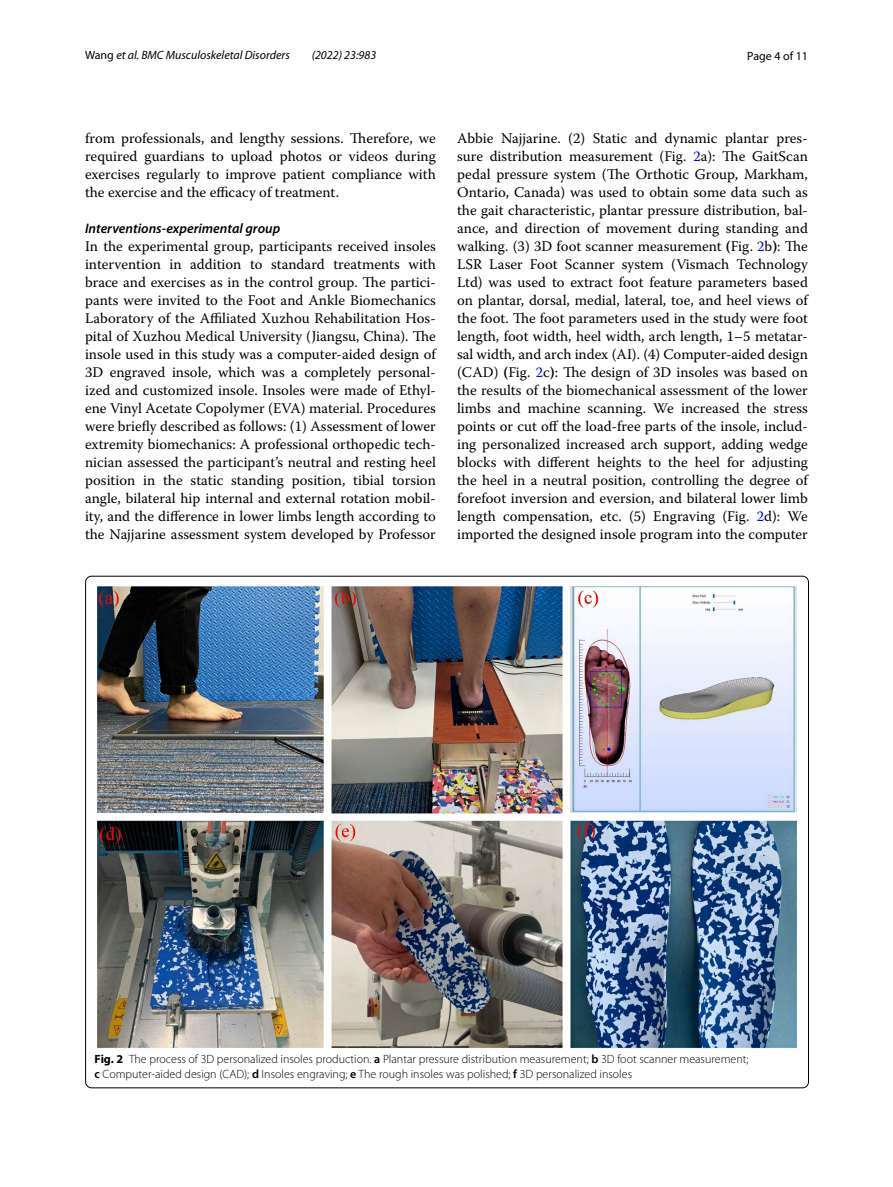
<style>
.page{position:relative;width:893px;height:1187px;background:#fff}
.page>*{position:absolute;margin:0;border:0;box-sizing:border-box;transform-origin:0 0}
.t1{font:14.7px/18px "Warnock Pro";color:#000;text-align:justify}
.t2{font:italic 600 13.8px "Myriad Pro";color:#000}
.t3{font:300 12px/15px "Myriad Pro";color:#000}
.t4{font:italic 12px "Myriad Pro";color:#000}
.t5{font:12px "Myriad Pro";color:#000}
.s1{font-style:normal}
.s2{color:#00f}
.s3{font-weight:700}
.s4{font-weight:600}
</style>
<div class="page">
<img style="left:97px;top:585px;width:700px;height:462px">
<p class="t4" style="left:85px;top:48px;width:206px"><span class="s1">Wang</span> et al. BMC Musculoskeletal Disorders</p>
<p class="t4" style="left:312px;top:48px;width:66px">(2022) 23:983</p>
<p class="t5" style="left:747px;top:48px;width:62px">Page 4 of 11</p>
<p class="t1" style="left:85px;top:128px;width:352px">from professionals, and lengthy sessions. Therefore, we required guardians to upload photos or videos during exercises regularly to improve patient compliance with the exercise and the efficacy of treatment.</p>
<p class="t2" style="left:85px;top:219px;width:197px">Interventions‑experimental group</p>
<p class="t1" style="left:85px;top:236px;width:352px">In the experimental group, participants received insoles intervention in addition to standard treatments with brace and exercises as in the control group. The partici&shy;pants were invited to the Foot and Ankle Biomechanics Laboratory of the Affiliated Xuzhou Rehabilitation Hos&shy;pital of Xuzhou Medical University (Jiangsu, China). The insole used in this study was a computer-aided design of 3D engraved insole, which was a completely personal&shy;ized and customized insole. Insoles were made of Ethyl&shy;ene Vinyl Acetate Copolymer (EVA) material. Procedures were briefly described as follows: (1) Assessment of lower extremity biomechanics: A professional orthopedic tech&shy;nician assessed the participant’s neutral and resting heel position in the static standing position, tibial torsion angle, bilateral hip internal and external rotation mobil&shy;ity, and the difference in lower limbs length according to the Najjarine assessment system developed by Professor</p>
<p class="t1" style="left:457px;top:128px;width:352px">Abbie Najjarine. (2) Static and dynamic plantar pres&shy;sure distribution measurement (Fig. <span class="s2">2</span>a): The GaitScan pedal pressure system (The Orthotic Group, Markham, Ontario, Canada) was used to obtain some data such as the gait characteristic, plantar pressure distribution, bal&shy;ance, and direction of movement during standing and walking. (3) 3D foot scanner measurement <span class="s3">(</span>Fig. <span class="s2">2</span>b<span class="s3">)</span>: The LSR Laser Foot Scanner system (Vismach Technology Ltd) was used to extract foot feature parameters based on plantar, dorsal, medial, lateral, toe, and heel views of the foot. The foot parameters used in the study were foot length, foot width, heel width, arch length, 1–5 metatar&shy;sal width, and arch index (AI). (4) Computer-aided design (CAD) <span class="s3">(</span>Fig. <span class="s2">2</span>c<span class="s3">)</span>: The design of 3D insoles was based on the results of the biomechanical assessment of the lower limbs and machine scanning. We increased the stress points or cut off the load-free parts of the insole, includ&shy;ing personalized increased arch support, adding wedge blocks with different heights to the heel for adjusting the heel in a neutral position, controlling the degree of forefoot inversion and eversion, and bilateral lower limb length compensation, etc. (5) Engraving (Fig. <span class="s2">2</span>d): We imported the designed insole program into the computer</p>
<p class="t3" style="left:95px;top:1051px;width:655px"><span class="s3">Fig. 2</span> The process of 3D personalized insoles production. <span class="s4">a</span> Plantar pressure distribution measurement; <span class="s4">b</span> 3D foot scanner measurement; <span class="s4">c</span> Computer-aided design (CAD); <span class="s4">d</span> Insoles engraving; <span class="s4">e</span> The rough insoles was polished; <span class="s4">f</span> 3D personalized insoles</p>
</div>
